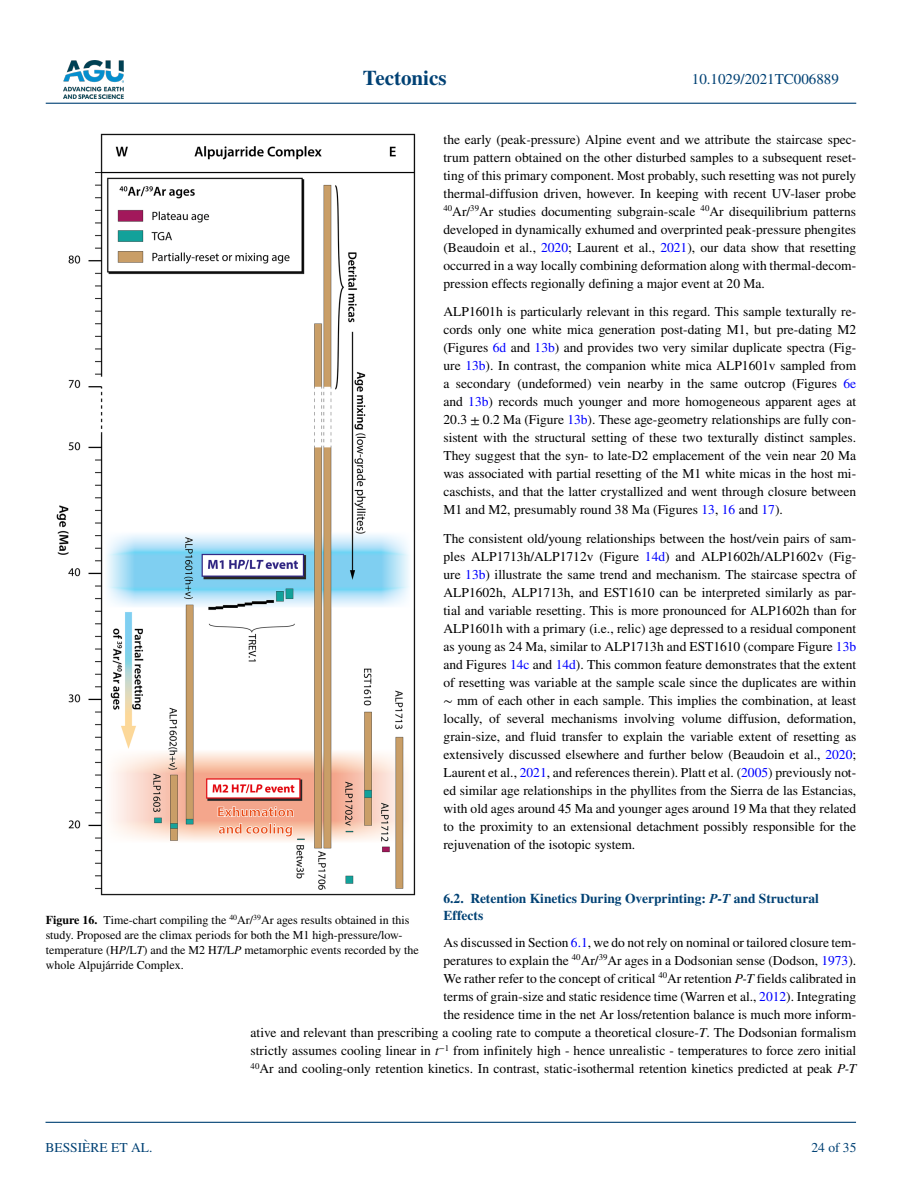
<style>
.page{position:relative;width:902px;height:1183px;background:#fff}
.page>*{position:absolute;margin:0;border:0;box-sizing:border-box;transform-origin:0 0}
.t1{font:700 21px "STIX";color:#004174}
.t2{font:15px "STIX";color:#004174}
.t3{font:13.5px/18px "STIX";color:#000;text-align:justify}
.t4{font:700 13.5px/16.5px "STIX";color:#004174}
.t5{font:13.5px "STIX";color:#004174}
.t6{font:12px/15px "STIX";color:#000}
.s1{font-style:italic}
.s2{color:#00f}
.s3{font-family:"STIX Math"}
.s4{font-weight:700}
</style>
<div class="page">
<img style="left:63px;top:60px;width:60px;height:39px">
<hr style="left:46px;top:103px;width:810px;height:1px;background:#004174">
<hr style="left:45px;top:1121px;width:810px;height:1px;background:#004174">
<img style="left:56px;top:134px;width:359px;height:761px">
<h1 class="t1" style="left:363px;top:66px;width:85px">Tectonics</h1>
<p class="t2" style="left:691px;top:69px;width:149px">10.1029/2021TC006889</p>
<p class="t3" style="left:443px;top:131px;width:414px">the early (peak<span class="s1">-</span>pressure) Alpine event and we attribute the staircase spec&shy;trum pattern obtained on the other disturbed samples to a subsequent reset&shy;ting of this primary component. Most probably, such resetting was not purely thermal-diffusion driven, however. In keeping with recent UV-laser probe <sup>40</sup>Ar/<sup>39</sup>Ar studies documenting subgrain-scale <sup>40</sup>Ar disequilibrium patterns developed in dynamically exhumed and overprinted peak<span class="s1">-</span>pressure phengites (Beaudoin et al., <span class="s2">2020</span>; Laurent et al., <span class="s2">2021</span>), our data show that resetting occurred in a way locally combining deformation along with thermal-decom&shy;pression effects regionally defining a major event at 20 Ma.</p>
<p class="t3" style="left:443px;top:304px;width:414px">ALP1601h is particularly relevant in this regard. This sample texturally re&shy;cords only one white mica generation post-dating M1, but pre-dating M2 (Figures <span class="s2">6d</span> and <span class="s2">13b</span>) and provides two very similar duplicate spectra (Fig&shy;ure <span class="s2">13b</span>). In contrast, the companion white mica ALP1601v sampled from a secondary (undeformed) vein nearby in the same outcrop (Figures <span class="s2">6e </span>and <span class="s2">13b</span>) records much younger and more homogeneous apparent ages at 20.3 ± 0.2 Ma (Figure <span class="s2">13b</span>). These age-geometry relationships are fully con&shy;sistent with the structural setting of these two texturally distinct samples.<br>They suggest that the syn- to late-D2 emplacement of the vein near 20 Ma was associated with partial resetting of the M1 white micas in the host mi&shy;caschists, and that the latter crystallized and went through closure between M1 and M2, presumably round 38 Ma (Figures <span class="s2">13</span>, <span class="s2">16</span> and <span class="s2">17</span>).</p>
<p class="t3" style="left:443px;top:530px;width:414px">The consistent old/young relationships between the host/vein pairs of sam&shy;ples ALP1713h/ALP1712v (Figure <span class="s2">14d</span>) and ALP1602h/ALP1602v (Fig&shy;ure <span class="s2">13b</span>) illustrate the same trend and mechanism. The staircase spectra of ALP1602h, ALP1713h, and EST1610 can be interpreted similarly as par&shy;tial and variable resetting. This is more pronounced for ALP1602h than for ALP1601h with a primary (i.e., relic) age depressed to a residual component as young as 24 Ma, similar to ALP1713h and EST1610 (compare Figure <span class="s2">13b </span>and Figures <span class="s2">14c</span> and <span class="s2">14d</span>). This common feature demonstrates that the extent of resetting was variable at the sample scale since the duplicates are within <span class="s3">∼</span> mm of each other in each sample. This implies the combination, at least locally, of several mechanisms involving volume diffusion, deformation, grain-size, and fluid transfer to explain the variable extent of resetting as extensively discussed elsewhere and further below (Beaudoin et al., <span class="s2">2020</span>; Laurent et al., <span class="s2">2021</span>, and references therein). Platt et al. (<span class="s2">2005</span>) previously not&shy;ed similar age relationships in the phyllites from the Sierra de las Estancias, with old ages around 45 Ma and younger ages around 19 Ma that they related to the proximity to an extensional detachment possibly responsible for the rejuvenation of the isotopic system.</p>
<p class="t4" style="left:443px;top:890px;width:377px">6.2. Retention Kinetics During Overprinting: <span class="s1">P</span>-<span class="s1">T</span> and Structural<br>Effects</p>
<p class="t3" style="left:250px;top:933px;width:607px;text-align:right">As discussed in Section <span class="s2">6.1</span>, we do not rely on nominal or tailored closure tem-<br>peratures to explain the <sup>40</sup>Ar/<sup>39</sup>Ar ages in a Dodsonian sense (Dodson, <span class="s2">1973</span>).<br>We rather refer to the concept of critical <sup>40</sup>Ar retention <span class="s1">P-T</span> fields calibrated in<br>terms of grain-size and static residence time (Warren et al., <span class="s2">2012</span>). Integrating<br>the residence time in the net Ar loss/retention balance is much more inform-<br>ative and relevant than prescribing a cooling rate to compute a theoretical closure-<span class="s1">T</span>. The Dodsonian formalism strictly assumes cooling linear in <span class="s1">t</span><sup>−1</sup> from infinitely high - hence unrealistic - temperatures to force zero initial <sup>40</sup>Ar and cooling-only retention kinetics. In contrast, static-isothermal retention kinetics predicted at peak <span class="s1">P-T</span></p>
<p class="t6" style="left:46px;top:912px;width:374px"><span class="s4">Figure 16.</span> Time-chart compiling the <sup>40</sup>Ar/<sup>39</sup>Ar ages results obtained in this study. Proposed are the climax periods for both the M1 high-pressure/low&shy;temperature (H<span class="s1">P</span>/L<span class="s1">T</span>) and the M2 H<span class="s1">T</span>/L<span class="s1">P</span> metamorphic events recorded by the whole Alpujárride Complex.</p>
<p class="t5" style="left:45px;top:1138px;width:108px">BESSIÈRE ET AL.</p>
<p class="t5" style="left:811px;top:1138px;width:46px">24 of 35</p>
</div>
